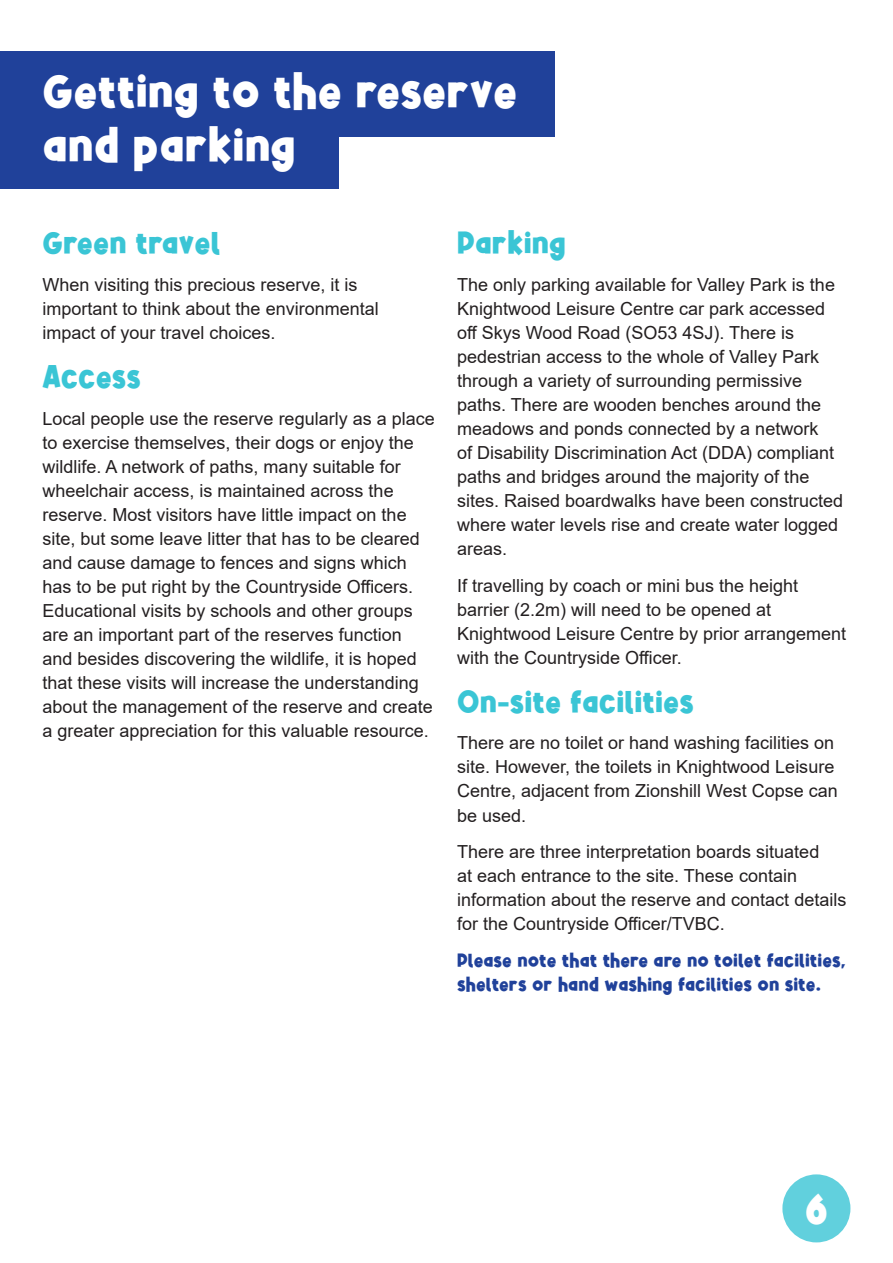
<style>
.page{position:relative;width:893px;height:1263px;background:#fff}
.page>*{position:absolute;margin:0;border:0;box-sizing:border-box;transform-origin:0 0}
.t1{font:45px/54px "Alphakind";color:#fff}
.t2{font:42px "Alphakind";color:#fff}
.t3{font:30px "Alphakind";color:#3ac5d5}
.t4{font:18px/24px "Arial";color:#231f20}
.t5{font:18px/24px "Alphakind";color:#20419a}
</style>
<div class="page">
<div style="left:0;top:103px;width:338px;height:85px;background:#20419a"></div>
<div style="left:0;top:51px;width:555px;height:85px;background:#20419a"></div>
<div style="left:782px;top:1174px;width:68px;height:68px;background:#61d0dd;border-radius:50%"></div>
<p class="t1" style="left:43px;top:64px;width:477px">Getting to the reserve and parking</p>
<p class="t3" style="left:43px;top:225px;width:179px">Green travel</p>
<p class="t4" style="left:43px;top:273px;width:338px">When visiting this precious reserve, it is important to think about the environmental impact of your travel choices.</p>
<p class="t3" style="left:43px;top:359px;width:100px">Access</p>
<p class="t4" style="left:43px;top:406px;width:394px">Local people use the reserve regularly as a place to exercise themselves, their dogs or enjoy the wildlife. A network of paths, many suitable for wheelchair access, is maintained across the reserve. Most visitors have little impact on the site, but some leave litter that has to be cleared and cause damage to fences and signs which has to be put right by the Countryside Officers.<br>Educational visits by schools and other groups are an important part of the reserves function and besides discovering the wildlife, it is hoped that these visits will increase the understanding about the management of the reserve and create a greater appreciation for this valuable resource.</p>
<p class="t3" style="left:457px;top:225px;width:110px">Parking</p>
<p class="t4" style="left:457px;top:273px;width:388px">The only parking available for Valley Park is the Knightwood Leisure Centre car park accessed off Skys Wood Road (SO53 4SJ). There is pedestrian access to the whole of Valley Park through a variety of surrounding permissive paths. There are wooden benches around the meadows and ponds connected by a network<br>of Disability Discrimination Act (DDA) compliant paths and bridges around the majority of the sites. Raised boardwalks have been constructed where water levels rise and create water logged areas.</p>
<p class="t4" style="left:457px;top:573px;width:391px">If travelling by coach or mini bus the height barrier (2.2m) will need to be opened at Knightwood Leisure Centre by prior arrangement with the Countryside Officer.</p>
<p class="t3" style="left:457px;top:684px;width:238px">On-site facilities</p>
<p class="t4" style="left:457px;top:731px;width:382px">There are no toilet or hand washing facilities on site. However, the toilets in Knightwood Leisure Centre, adjacent from Zionshill West Copse can be used.</p>
<p class="t4" style="left:457px;top:840px;width:391px">There are three interpretation boards situated<br>at each entrance to the site. These contain information about the reserve and contact details for the Countryside Officer/TVBC.</p>
<p class="t5" style="left:457px;top:948px;width:390px">Please note that there are no toilet facilities, shelters or hand washing facilities on site.</p>
<h2 class="t2" style="left:805px;top:1184px;width:24px">6</h2>
</div>
